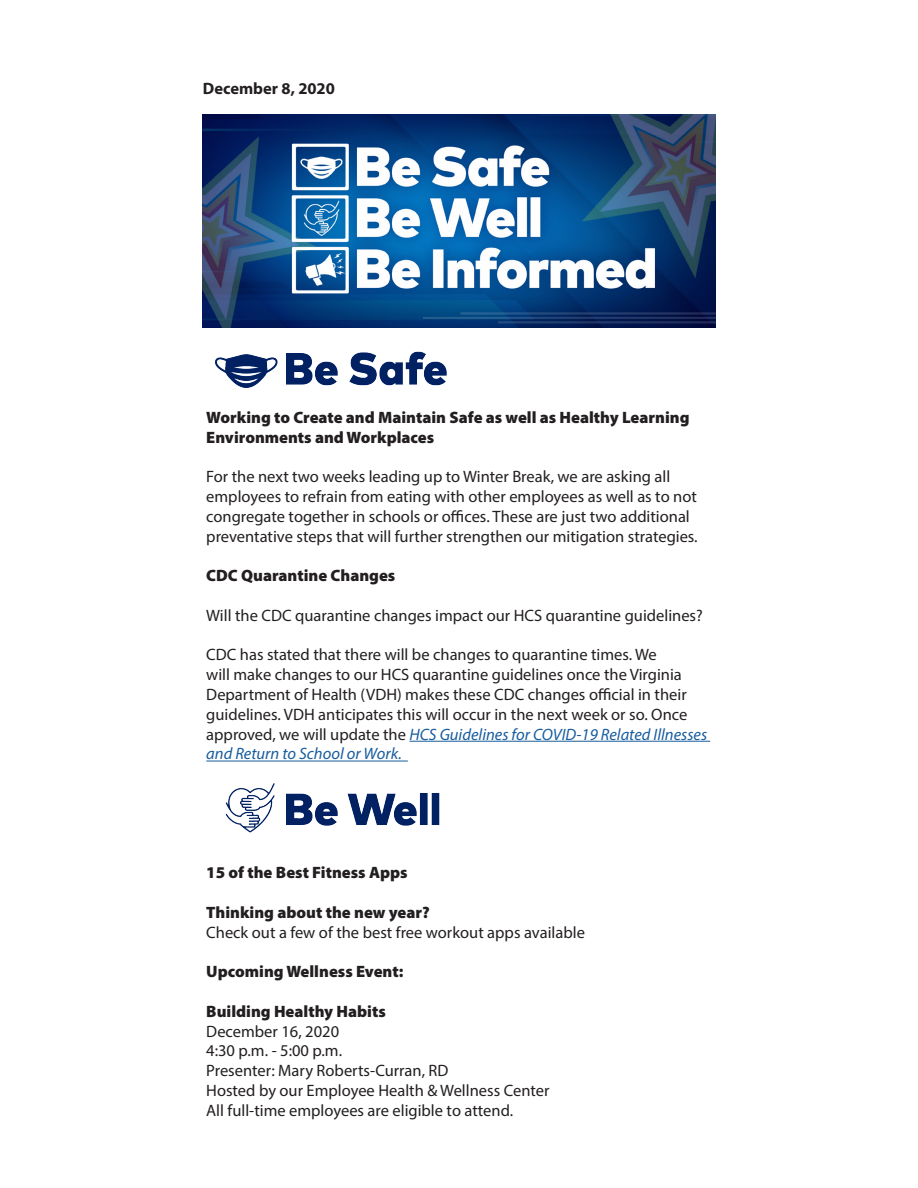
<style>
.page{position:relative;width:918px;height:1188px;background:#fff}
.page>*{position:absolute;margin:0;border:0;box-sizing:border-box;transform-origin:0 0}
.t1{font:16.5px/19.8px "Myriad Pro";color:#231f20}
.t2{font:900 16.5px/19.8px "Myriad Pro";color:#231f20}
.t3{font:700 16.5px "Myriad Pro";color:#231f20}
.s1{font-style:italic;color:#175d9e}
</style>
<div class="page">
<hr style="left:409px;top:741px;width:301px;height:1px;background:#175d9e">
<hr style="left:206px;top:761px;width:202px;height:1px;background:#175d9e">
<img style="left:203px;top:114px;width:512px;height:214px">
<img style="left:215px;top:351px;width:232px;height:37px">
<img style="left:225px;top:783px;width:215px;height:50px">
<p class="t3" style="left:203px;top:78px;width:133px">December 8, 2020</p>
<p class="t2" style="left:206px;top:407px;width:485px">Working to Create and Maintain Safe as well as Healthy Learning<br>Environments and Workplaces</p>
<p class="t1" style="left:206px;top:466px;width:493px">For the next two weeks leading up to Winter Break, we are asking all employees to refrain from eating with other employees as well as to not congregate together in schools or offices. These are just two additional preventative steps that will further strengthen our mitigation strategies.</p>
<p class="t2" style="left:206px;top:565px;width:191px">CDC Quarantine Changes</p>
<p class="t1" style="left:206px;top:605px;width:498px">Will the CDC quarantine changes impact our HCS quarantine guidelines?</p>
<p class="t1" style="left:206px;top:645px;width:502px">CDC has stated that there will be changes to quarantine times. We<br>will make changes to our HCS quarantine guidelines once the Virginia Department of Health (VDH) makes these CDC changes official in their guidelines. VDH anticipates this will occur in the next week or so. Once approved, we will update the <span class="s1">HCS Guidelines for COVID-19 Related Illnesses and Return to School or Work.</span></p>
<p class="t2" style="left:206px;top:862px;width:203px">15 of the Best Fitness Apps</p>
<p class="t2" style="left:206px;top:902px;width:225px">Thinking about the new year?</p>
<p class="t1" style="left:206px;top:922px;width:380px">Check out a few of the best free workout apps available</p>
<p class="t2" style="left:206px;top:961px;width:199px">Upcoming Wellness Event:</p>
<p class="t2" style="left:206px;top:1001px;width:181px">Building Healthy Habits</p>
<p class="t1" style="left:206px;top:1021px;width:134px">December 16, 2020</p>
<p class="t1" style="left:206px;top:1041px;width:137px">4:30 p.m. - 5:00 p.m.</p>
<p class="t1" style="left:206px;top:1060px;width:244px">Presenter: Mary Roberts-Curran, RD</p>
<p class="t1" style="left:206px;top:1080px;width:345px">Hosted by our Employee Health &amp; Wellness Center</p>
<p class="t1" style="left:206px;top:1100px;width:308px">All full-time employees are eligible to attend.</p>
</div>
